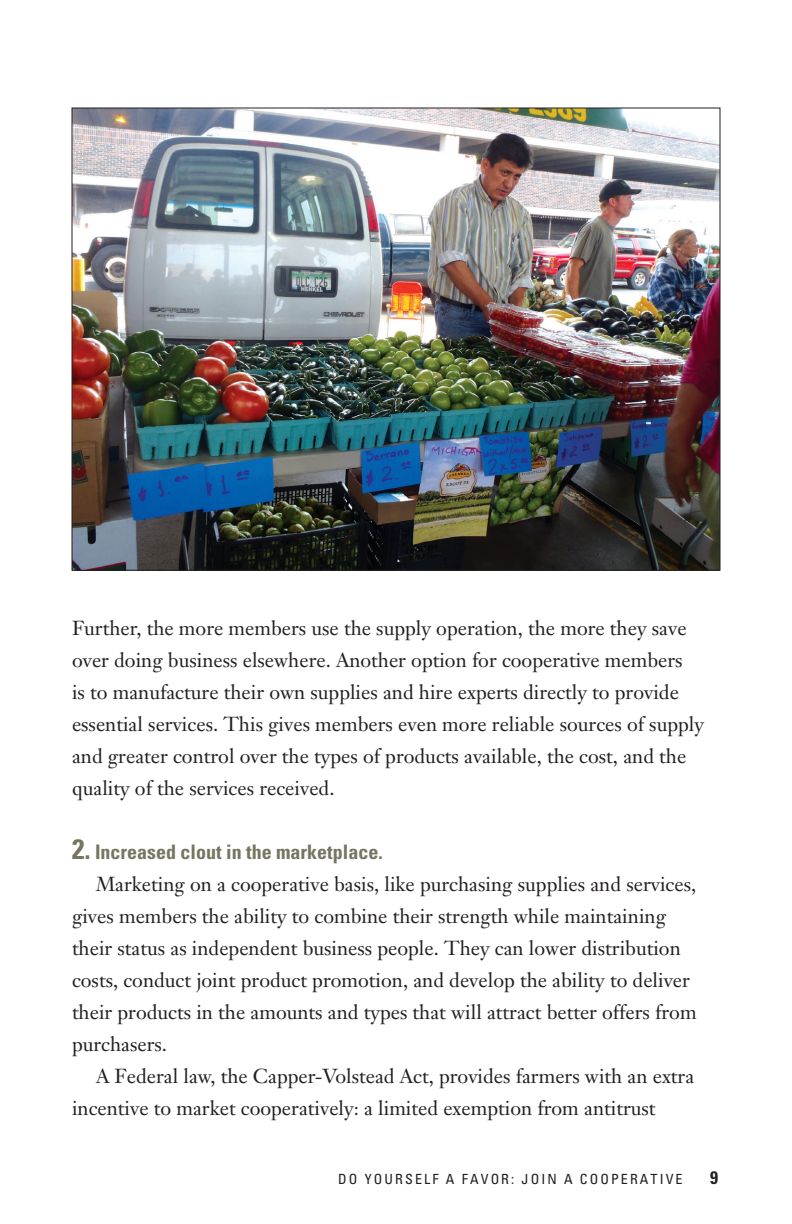
<style>
.page{position:relative;width:792px;height:1224px;background:#fff}
.page>*{position:absolute;margin:0;border:0;box-sizing:border-box;transform-origin:0 0}
.t1{font:20px/32px "Janson Text";color:#231f20}
.t2{font:700 condensed 20px "Univers";color:#767561}
.t3{font:700 condensed 18px "Univers";color:#231f20}
.t4{font:condensed 14px "Univers";letter-spacing:.15em;color:#231f20}
.s1{font-size:28px}
</style>
<div class="page">
<img style="left:74px;top:110px;width:644px;height:459px">
<p class="t1" style="left:72px;top:612px;width:634px">Further, the more members use the supply operation, the more they save over doing business elsewhere. Another option for cooperative members<br>is to manufacture their own supplies and hire experts directly to provide essential services. This gives members even more reliable sources of supply and greater control over the types of products available, the cost, and the quality of the services received.</p>
<p class="t2" style="left:72px;top:840px;width:312px"><span class="s1">2.</span> Increased clout in the marketplace.</p>
<p class="t1" style="left:72px;top:868px;width:626px;text-indent:24px">Marketing on a cooperative basis, like purchasing supplies and services, gives members the ability to combine their strength while maintaining their status as independent business people. They can lower distribution costs, conduct joint product promotion, and develop the ability to deliver their products in the amounts and types that will attract better offers from purchasers.</p>
<p class="t1" style="left:72px;top:1060px;width:624px;text-indent:24px">A Federal law, the Capper-Volstead Act, provides farmers with an extra incentive to market cooperatively: a limited exemption from antitrust</p>
<p class="t4" style="left:338px;top:1170px;width:346px">DO YOURSELF A FAVOR: JOIN A COOPERATIVE</p>
<p class="t3" style="left:710px;top:1166px;width:9px">9</p>
</div>
